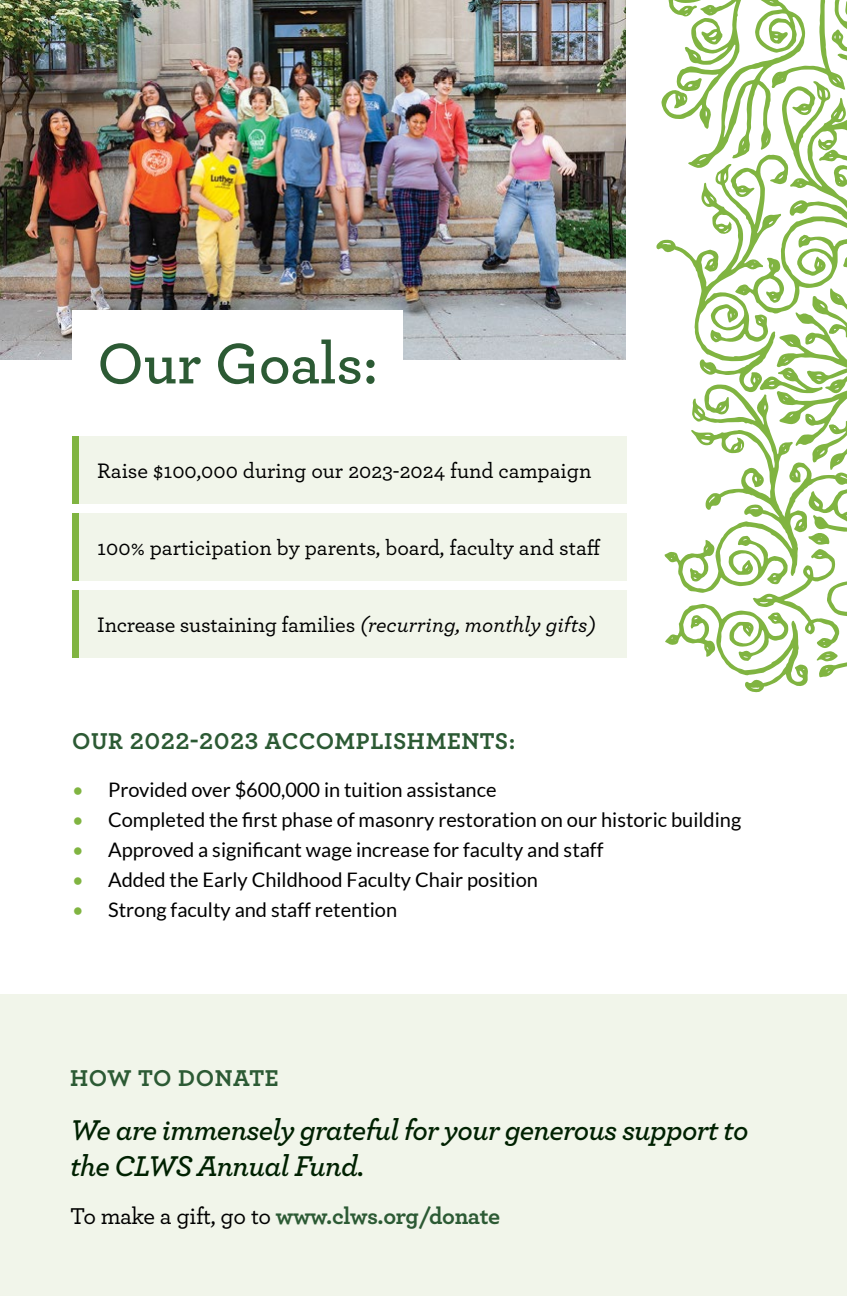
<style>
.page{position:relative;width:847px;height:1296px;background:#fff}
.page>*{position:absolute;margin:0;border:0;box-sizing:border-box;transform-origin:0 0}
.t1{font:600 60px "Archer";letter-spacing:-.005em;color:#2c5a34}
.t2{font:italic 600 30px/36px "Archer";letter-spacing:-.025em;color:#002101}
.t3{font:700 24px "Archer";letter-spacing:.02em;color:#2c5a34}
.t4{font:700 24px "Archer";letter-spacing:-.015em;color:#2c5a34}
.t5{font:500 22px "Archer";color:#000}
.t6{font:20px "Lato";color:#000}
.s1{font-style:italic}
.s2{color:#80b441}
.s3{font-weight:500;color:#000}
</style>
<div class="page">
<img style="left:0;top:0;width:625px;height:360px">
<div style="left:72px;top:310px;width:331px;height:99px;background:#fff"></div>
<div style="left:0;top:995px;width:846px;height:301px;background:#f1f5ea"></div>
<div style="left:72px;top:436px;width:554px;height:68px;background:#f1f5ea"></div>
<div style="left:72px;top:513px;width:554px;height:68px;background:#f1f5ea"></div>
<div style="left:72px;top:590px;width:554px;height:68px;background:#f1f5ea"></div>
<div style="left:72px;top:436px;width:6px;height:68px;background:#80b441"></div>
<div style="left:72px;top:513px;width:6px;height:68px;background:#80b441"></div>
<div style="left:72px;top:590px;width:6px;height:68px;background:#80b441"></div>
<svg style="left:656px;top:0;width:190px;height:693px"></svg>
<h1 class="t1" style="left:97px;top:319px;width:282px">Our Goals:</h1>
<p class="t5" style="left:97px;top:455px;width:495px">Raise $100,000 during our 2023-2024 fund campaign</p>
<p class="t5" style="left:97px;top:532px;width:504px">100% participation by parents, board, faculty and staff</p>
<p class="t5" style="left:97px;top:609px;width:499px">Increase sustaining families <span class="s1">(recurring, monthly gifts)</span></p>
<p class="t3" style="left:72px;top:722px;width:444px">OUR 2022-2023 ACCOMPLISHMENTS:</p>
<p class="t6" style="left:72px;top:778px;width:426px"><span class="s2">•</span> Provided over $600,000 in tuition assistance</p>
<p class="t6" style="left:72px;top:808px;width:670px"><span class="s2">•</span> Completed the first phase of masonry restoration on our historic building</p>
<p class="t6" style="left:72px;top:838px;width:532px"><span class="s2">•</span> Approved a significant wage increase for faculty and staff</p>
<p class="t6" style="left:72px;top:868px;width:467px"><span class="s2">•</span> Added the Early Childhood Faculty Chair position</p>
<p class="t6" style="left:72px;top:898px;width:326px"><span class="s2">•</span> Strong faculty and staff retention</p>
<p class="t3" style="left:70px;top:1059px;width:210px">HOW TO DONATE</p>
<h2 class="t2" style="left:70px;top:1110px;width:679px">We are immensely grateful for your generous support to the CLWS Annual Fund.</h2>
<p class="t4" style="left:70px;top:1197px;width:431px"><span class="s3">To make a gift, go to</span> www.clws.org/donate</p>
</div>
